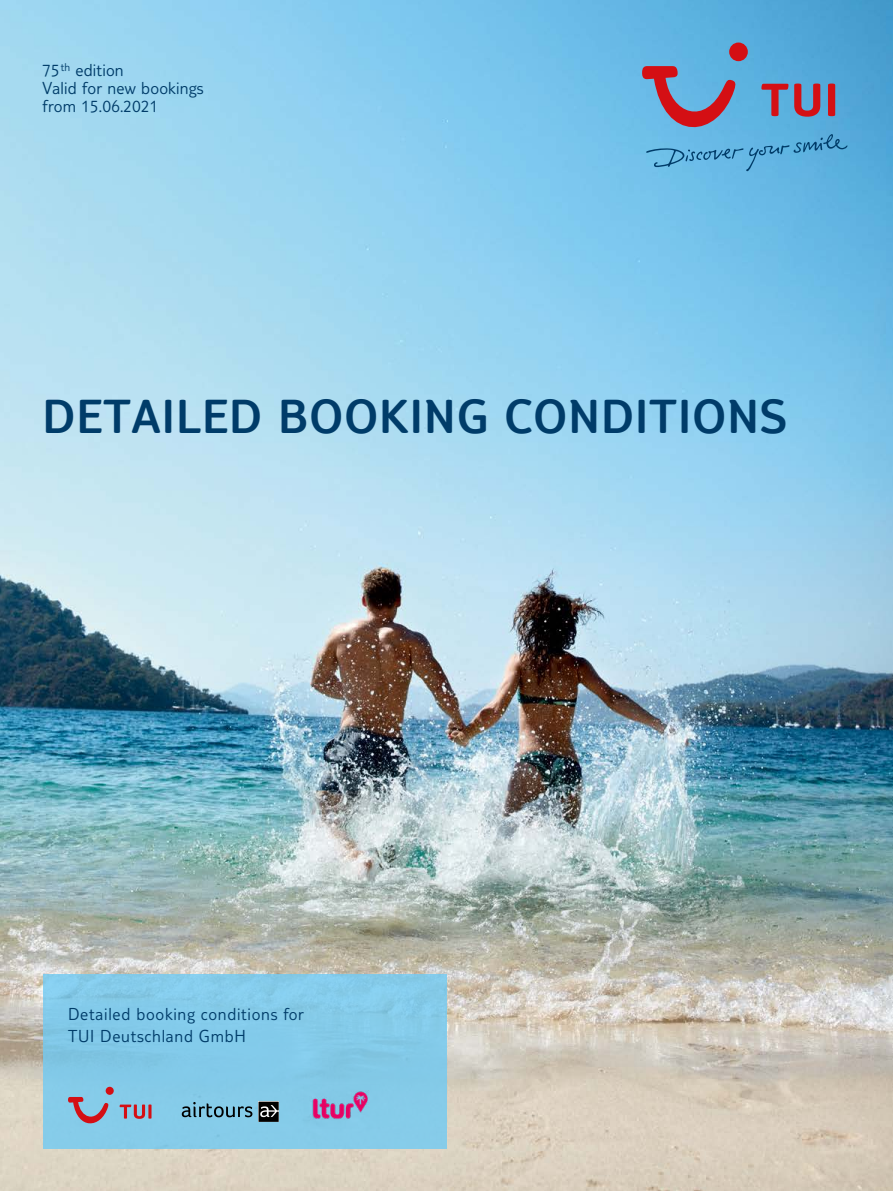
<style>
.page{position:relative;width:893px;height:1191px;background:#fff}
.page>*{position:absolute;margin:0;border:0;box-sizing:border-box;transform-origin:0 0}
.t1{font:300 49.5px "TUI Type";letter-spacing:.025em;color:#003c69}
.t2{font:300 18px/21.6px "TUI Type";letter-spacing:.04em;color:#003c69}
.t3{font:300 18px "TUI Type";letter-spacing:.01em;color:#003c69}
</style>
<div class="page">
<img style="left:0;top:0;width:893px;height:1191px">
<div style="left:43px;top:974px;width:403px;height:174px;background:#84cbe9"></div>
<svg style="left:120px;top:1104px;width:32px;height:14px"></svg>
<svg style="left:68px;top:1097px;width:41px;height:26px"></svg>
<div style="left:106px;top:1086px;width:8px;height:8px;background:#d40f14;border-radius:50%"></div>
<img style="left:312px;top:1090px;width:57px;height:30px">
<svg style="left:182px;top:1102px;width:70px;height:15px"></svg>
<svg style="left:258px;top:1101px;width:21px;height:20px"></svg>
<div style="left:729px;top:43px;width:19px;height:18px;background:#d40f14;border-radius:50%"></div>
<svg style="left:642px;top:66px;width:205px;height:105px;background:#6d9ac2"></svg>
<p class="t3" style="left:43px;top:60px;width:83px">75<sup>th</sup> edition</p>
<p class="t3" style="left:43px;top:78px;width:163px">Valid for new bookings</p>
<p class="t3" style="left:43px;top:96px;width:117px">from 15.06.2021</p>
<p class="t1" style="left:43px;top:388px;width:746px">DETAILED BOOKING CONDITIONS</p>
<p class="t2" style="left:68px;top:1003px;width:238px">Detailed booking conditions for<br>TUI Deutschland GmbH</p>
</div>
